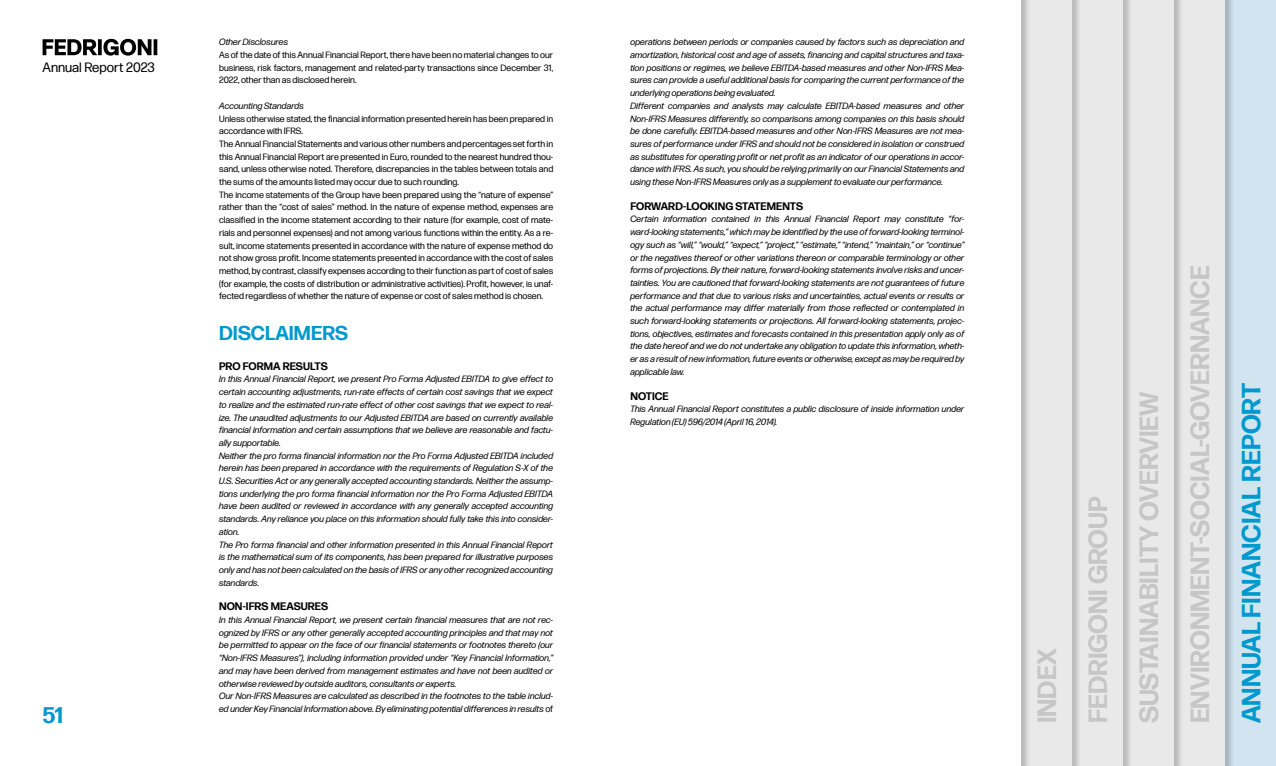
<style>
.page{position:relative;width:1276px;height:766px;background:#fff}
.page>*{position:absolute;margin:0;border:0;box-sizing:border-box;transform-origin:0 0}
.t1{font:700 26.25px/51px "Forma DJR Text Fedrigoni";color:#c6c6c6}
.t2{font:700 26.25px "Forma DJR Text Fedrigoni";color:#0099ce}
.t3{font:700 22.5px "Forma DJR Text Fedrigoni";color:#0099ce}
.t4{font:700 19.95px "Forma DJR Text Fedrigoni";letter-spacing:.005em;color:#0099ce}
.t5{font:13.5px "Forma DJR Text Fedrigoni";color:#000}
.t6{font:700 10.88px "Forma DJR Text Fedrigoni";color:#000}
.t7{font:italic 9.07px/12.7px "Forma DJR Text Fedrigoni";letter-spacing:-.005em;color:#000}
.t8{font:9.07px/12.7px "Forma DJR Text Fedrigoni";color:#000;text-align:justify}
.s1{font-style:normal}
</style>
<div class="page">
<div style="left:1225px;top:0;width:51px;height:765px;background:#d1e4f0"></div>
<div style="left:1175px;top:0;width:59px;height:765px;background:#000;opacity:.2"></div>
<div style="left:1174px;top:0;width:51px;height:765px;background:#e9e9e9"></div>
<div style="left:1124px;top:0;width:59px;height:765px;background:#000;opacity:.2"></div>
<div style="left:1123px;top:0;width:51px;height:765px;background:#e9e9e9"></div>
<div style="left:1073px;top:0;width:59px;height:765px;background:#000;opacity:.2"></div>
<div style="left:1071px;top:0;width:52px;height:765px;background:#e9e9e9"></div>
<div style="left:1022px;top:0;width:59px;height:765px;background:#000;opacity:.2"></div>
<div style="left:1020px;top:0;width:51px;height:765px;background:#e9e9e9"></div>
<svg style="left:43px;top:39px;width:114px;height:17px"></svg>
<h3 class="t5" style="left:43px;top:59px;width:114px">Annual Report 2023</h3>
<h2 class="t3" style="left:43px;top:700px;width:22px">51</h2>
<p class="t7" style="left:219px;top:36px;width:71px">Other Disclosures</p>
<p class="t8" style="left:219px;top:48px;width:336px">As of the date of this Annual Financial Report, there have been no material changes to our business, risk factors, management and related-party transactions since December 31, 2022, other than as disclosed herein.</p>
<p class="t7" style="left:219px;top:99px;width:86px">Accounting Standards</p>
<p class="t8" style="left:219px;top:112px;width:336px;text-align:left">Unless otherwise stated, the financial information presented herein has been prepared in accordance with IFRS.<br>The Annual Financial Statements and various other numbers and percentages set forth in this Annual Financial Report are presented in Euro, rounded to the nearest hundred thou&shy;sand, unless otherwise noted. Therefore, discrepancies in the tables between totals and the sums of the amounts listed may occur due to such rounding.<br>The income statements of the Group have been prepared using the “nature of expense” rather than the “cost of sales” method. In the nature of expense method, expenses are classified in the income statement according to their nature (for example, cost of mate&shy;rials and personnel expenses) and not among various functions within the entity. As a re&shy;sult, income statements presented in accordance with the nature of expense method do not show gross profit. Income statements presented in accordance with the cost of sales method, by contrast, classify expenses according to their function as part of cost of sales (for example, the costs of distribution or administrative activities). Profit, however, is unaf&shy;fected regardless of whether the nature of expense or cost of sales method is chosen.</p>
<h3 class="t4" style="left:219px;top:320px;width:131px">DISCLAIMERS</h3>
<p class="t6" style="left:219px;top:359px;width:110px">PRO FORMA RESULTS</p>
<p class="t7" style="left:219px;top:373px;width:336px">In this Annual Financial Report, we present Pro Forma Adjusted EBITDA to give effect to certain accounting adjustments, run-rate effects of certain cost savings that we expect to realize and the estimated run-rate effect of other cost savings that we expect to real&shy;ize. The unaudited adjustments to our Adjusted EBITDA are based on currently available financial information and certain assumptions that we believe are reasonable and factu&shy;ally supportable.<br>Neither the pro forma financial information nor the Pro Forma Adjusted EBITDA included herein has been prepared in accordance with the requirements of Regulation S-X of the U.S. Securities Act or any generally accepted accounting standards. Neither the assump&shy;tions underlying the pro forma financial information nor the Pro Forma Adjusted EBITDA have been audited or reviewed in accordance with any generally accepted accounting standards. Any reliance you place on this information should fully take this into consider&shy;ation.<br>The Pro forma financial and other information presented in this Annual Financial Report is the mathematical sum of its components, has been prepared for illustrative purposes only and has not been calculated on the basis of IFRS or any other recognized accounting standards.</p>
<p class="t6" style="left:219px;top:599px;width:110px">NON-IFRS MEASURES</p>
<p class="t7" style="left:219px;top:613px;width:336px">In this Annual Financial Report, we present certain financial measures that are not rec&shy;ognized by IFRS or any other generally accepted accounting principles and that may not be permitted to appear on the face of our financial statements or footnotes thereto (our “Non-IFRS Measures”), including information provided under “Key Financial Information,” and may have been derived from management estimates and have not been audited or otherwise reviewed by outside auditors, consultants or experts.<br>Our Non-IFRS Measures are calculated as described in the footnotes to the table includ&shy;ed under Key Financial Information above. By eliminating potential differences in results <span class="s1">of</span></p>
<p class="t7" style="left:630px;top:36px;width:336px">operations between periods or companies caused by factors such as depreciation and amortization, historical cost and age of assets, financing and capital structures and taxa&shy;tion positions or regimes, we believe EBITDA-based measures and other Non-IFRS Mea&shy;sures can provide a useful additional basis for comparing the current performance of the underlying operations being evaluated.<br>Different companies and analysts may calculate EBITDA-based measures and other Non-IFRS Measures differently, so comparisons among companies on this basis should be done carefully. EBITDA-based measures and other Non-IFRS Measures are not mea&shy;sures of performance under IFRS and should not be considered in isolation or construed as substitutes for operating profit or net profit as an indicator of our operations in accor&shy;dance with IFRS. As such, you should be relying primarily on our Financial Statements and using these Non-IFRS Measures only as a supplement to evaluate our performance.</p>
<p class="t6" style="left:630px;top:199px;width:174px">FORWARD-LOOKING STATEMENTS</p>
<p class="t7" style="left:630px;top:213px;width:336px;text-align:justify">Certain information contained in this Annual Financial Report may constitute “for&shy;ward-looking statements,” which may be identified by the use of forward-looking terminol&shy;ogy such as “will,” “would,” “expect,” “project,” “estimate,” “intend,” “maintain,” or “continue” or the negatives thereof or other variations thereon or comparable terminology or other forms of projections. By their nature, forward-looking statements involve risks and uncer&shy;tainties. You are cautioned that forward-looking statements are not guarantees of future performance and that due to various risks and uncertainties, actual events or results or the actual performance may differ materially from those reflected or contemplated in such forward-looking statements or projections. All forward-looking statements, projec&shy;tions, objectives, estimates and forecasts contained in this presentation apply only as of the date hereof and we do not undertake any obligation to update this information, wheth&shy;er as a result of new information, future events or otherwise, except as may be required by applicable law.</p>
<p class="t6" style="left:630px;top:388px;width:40px">NOTICE</p>
<p class="t7" style="left:630px;top:402px;width:335px">This Annual Financial Report constitutes a public disclosure of inside information under<br>Regulation (EU) 596/2014 (April 16, 2014).</p>
<h1 class="t1" style="left:1021px;top:723px;width:459px;rotate:-90deg">INDEX<br>FEDRIGONI GROUP<br>SUSTAINABILITY OVERVIEW<br>ENVIRONMENT-SOCIAL-GOVERNANCE</h1>
<h1 class="t2" style="left:1234px;top:723px;width:341px;rotate:-90deg">ANNUAL FINANCIAL REPORT</h1>
</div>
